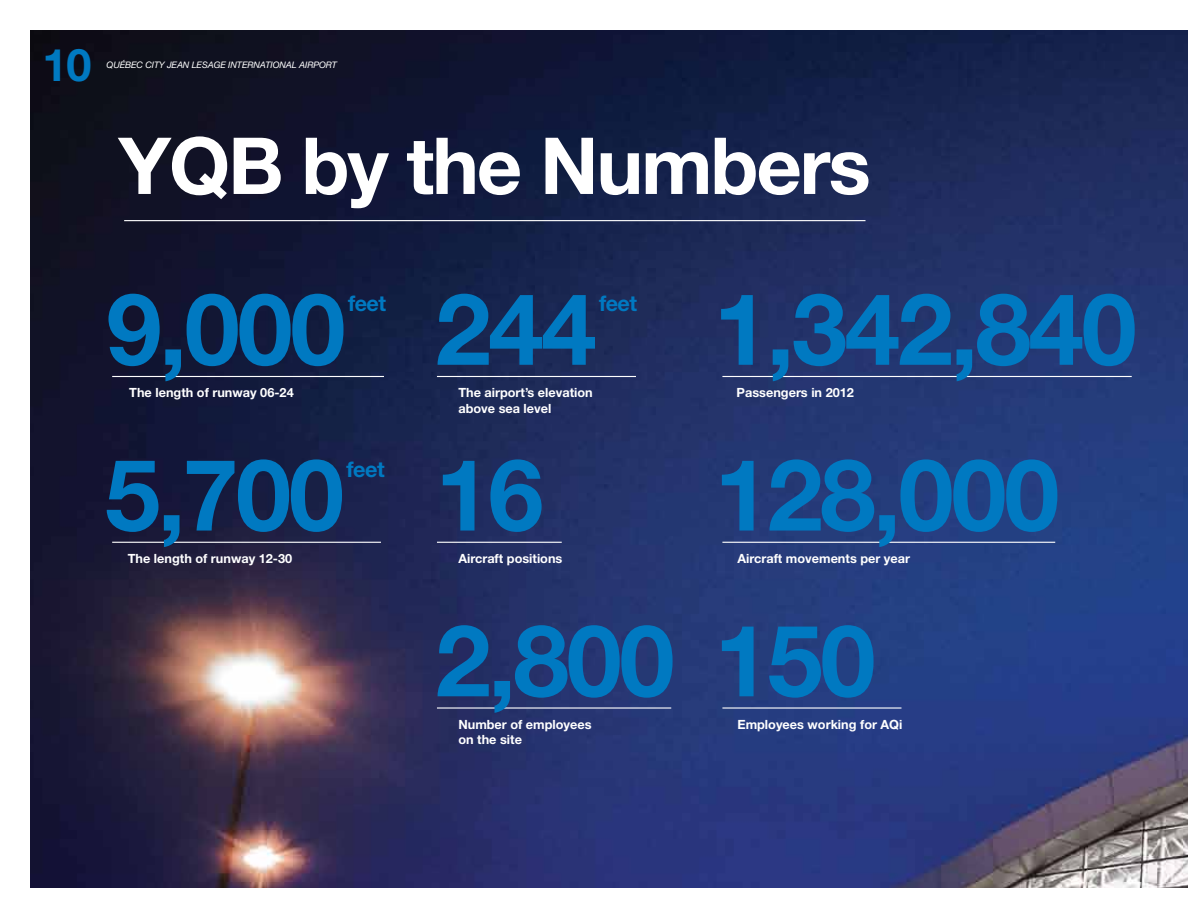
<style>
.page{position:relative;width:1188px;height:918px;background:#fff}
.page>*{position:absolute;margin:0;border:0;box-sizing:border-box;transform-origin:0 0}
.t1{font:700 99.6px/165.8px "Helvetica Neue LT Std";letter-spacing:-.025em;color:#0079c1}
.t2{font:700 78.75px "Helvetica Neue LT Std";letter-spacing:-.025em;color:#fff}
.t3{font:700 45px "Helvetica Neue LT Std";color:#0079c1}
.t4{font:700 21.6px "Helvetica Neue LT Std";letter-spacing:-.025em;color:#0079c1}
.t5{font:700 12.75px/15.3px "Helvetica Neue LT Std";color:#fff}
.t6{font:italic 9px "Helvetica Neue LT Std";letter-spacing:-.01em;color:#fff}
</style>
<div class="page">
<img style="left:30px;top:30px;width:1158px;height:858px">
<hr style="left:124px;top:220px;width:742px;height:1px;background:#fff">
<hr style="left:112px;top:376px;width:272px;height:1px;background:#fff">
<hr style="left:437px;top:376px;width:199px;height:1px;background:#fff">
<hr style="left:722px;top:376px;width:410px;height:1px;background:#fff">
<hr style="left:112px;top:542px;width:269px;height:1px;background:#fff">
<hr style="left:437px;top:542px;width:125px;height:1px;background:#fff">
<hr style="left:722px;top:542px;width:333px;height:1px;background:#fff">
<hr style="left:437px;top:707px;width:234px;height:2px;background:#fff">
<hr style="left:722px;top:707px;width:179px;height:2px;background:#fff">
<h3 class="t3" style="left:43px;top:37px;width:50px">10</h3>
<p class="t6" style="left:107px;top:59px;width:232px">QUÉBEC CITY JEAN LESAGE INTERNATIONAL AIRPORT</p>
<h2 class="t2" style="left:118px;top:117px;width:754px">YQB by the Numbers</h2>
<h1 class="t1" style="left:106px;top:244px;width:241px">9,000</h1>
<h3 class="t4" style="left:348px;top:290px;width:40px">feet</h3>
<h1 class="t1" style="left:714px;top:244px;width:425px">1,342,840</h1>
<h1 class="t1" style="left:435px;top:244px;width:163px">244</h1>
<h3 class="t4" style="left:599px;top:290px;width:40px">feet</h3>
<p class="t5" style="left:129px;top:385px;width:166px">The length of runway 06-24</p>
<h1 class="t1" style="left:105px;top:410px;width:241px">5,700</h1>
<h3 class="t4" style="left:347px;top:456px;width:40px">feet</h3>
<p class="t5" style="left:128px;top:551px;width:166px">The length of runway 12-30</p>
<p class="t5" style="left:458px;top:385px;width:136px">The airport’s elevation above sea level</p>
<p class="t5" style="left:737px;top:385px;width:119px">Passengers in 2012</p>
<h1 class="t1" style="left:435px;top:410px;width:442px">16<br>2,800 150</h1>
<h1 class="t1" style="left:715px;top:410px;width:346px">128,000</h1>
<p class="t5" style="left:458px;top:551px;width:106px">Aircraft positions</p>
<p class="t5" style="left:737px;top:551px;width:174px">Aircraft movements per year</p>
<p class="t5" style="left:458px;top:716px;width:135px">Number of employees on the site</p>
<p class="t5" style="left:737px;top:716px;width:167px">Employees working for AQi</p>
</div>
